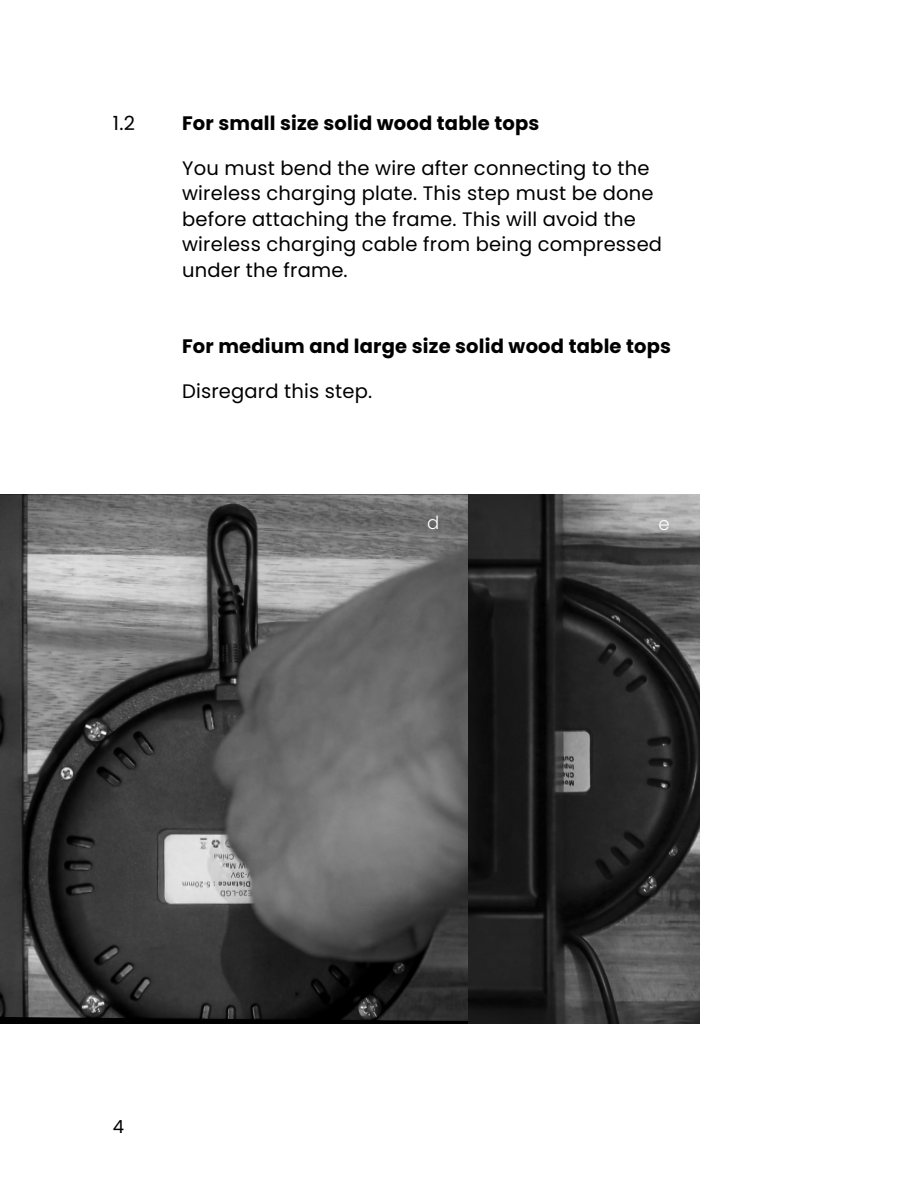
<style>
.page{position:relative;width:918px;height:1188px;background:#fff}
.page>*{position:absolute;margin:0;border:0;box-sizing:border-box;transform-origin:0 0}
.t1{font:19.5px/25.5px "Poppins";letter-spacing:.01em;color:#000}
.t2{font:700 19.5px "Poppins";letter-spacing:.01em;color:#000}
.t3{font:300 18px "Poppins";color:#fff}
.t4{font:18px "Poppins";color:#000}
</style>
<div class="page">
<img style="left:0;top:494px;width:469px;height:527px">
<img style="left:469px;top:494px;width:231px;height:530px">
<p class="t1" style="left:113px;top:110px;width:23px">1.2</p>
<p class="t2" style="left:182px;top:112px;width:359px">For small size solid wood table tops</p>
<p class="t1" style="left:182px;top:155px;width:482px">You must bend the wire after connecting to the wireless charging plate. This step must be done before attaching the frame. This will avoid the wireless charging cable from being compressed under the frame.</p>
<p class="t2" style="left:182px;top:335px;width:491px">For medium and large size solid wood table tops</p>
<p class="t1" style="left:182px;top:379px;width:192px">Disregard this step.</p>
<p class="t3" style="left:427px;top:512px;width:14px">d</p>
<p class="t3" style="left:658px;top:513px;width:13px">e</p>
<p class="t4" style="left:113px;top:1116px;width:13px">4</p>
</div>
